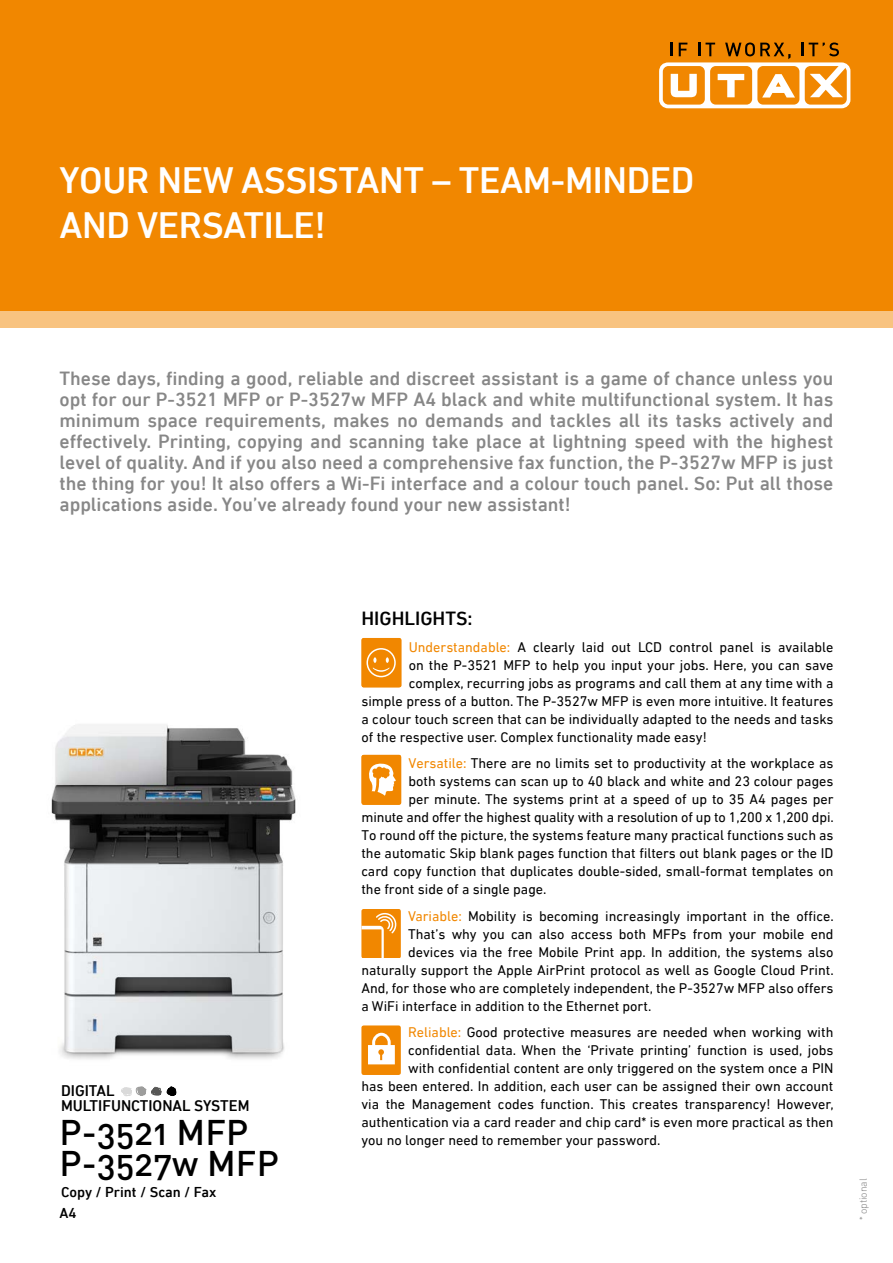
<style>
.page{position:relative;width:893px;height:1263px;background:#fff}
.page>*{position:absolute;margin:0;border:0;box-sizing:border-box;transform-origin:0 0}
.t1{font:500 37.5px "DIN Next LT Pro";letter-spacing:-.01em;color:#fff}
.t2{font:35.25px/31px "DIN Medium Alternate";letter-spacing:.005em;color:#000}
.t3{font:500 19.5px/21px "DIN Next LT Pro";color:#878787;text-align:justify}
.t4{font:500 19.5px "DIN Next LT Pro";color:#000}
.t5{font:500 15.75px/15px "DIN Next LT Pro";color:#000}
.t6{font:500 14.7px/21px "DIN Next LT Pro";color:#000}
.t7{font:14.25px "DIN Next LT Pro";color:#000}
.t8{font:300 10.5px "DIN Next LT Pro";color:#878787}
.s1{color:#f18700}
</style>
<div class="page">
<img style="left:51px;top:724px;width:245px;height:335px">
<div style="left:0;top:0;width:893px;height:310px;background:#f18700"></div>
<div style="left:0;top:310px;width:893px;height:17px;background:#f8c380"></div>
<div style="left:659px;top:62px;width:191px;height:46px;background:#fff;border-radius:9px"></div>
<div style="left:663px;top:66px;width:42px;height:39px;background:#f18700;border-radius:6px"></div>
<div style="left:710px;top:66px;width:42px;height:39px;background:#f18700;border-radius:6px"></div>
<div style="left:757px;top:66px;width:42px;height:39px;background:#f18700;border-radius:6px"></div>
<div style="left:805px;top:66px;width:42px;height:39px;background:#f18700;border-radius:6px"></div>
<svg style="left:671px;top:74px;width:26px;height:23px"></svg>
<svg style="left:718px;top:74px;width:26px;height:23px"></svg>
<svg style="left:810px;top:66px;width:36px;height:31px"></svg>
<svg style="left:762px;top:74px;width:33px;height:24px"></svg>
<svg style="left:671px;top:43px;width:2px;height:13px"></svg>
<svg style="left:679px;top:43px;width:8px;height:13px"></svg>
<svg style="left:699px;top:43px;width:16px;height:13px"></svg>
<svg style="left:725px;top:43px;width:65px;height:16px"></svg>
<svg style="left:802px;top:43px;width:37px;height:13px"></svg>
<svg style="left:361px;top:755px;width:40px;height:50px"></svg>
<svg style="left:121px;top:1086px;width:55px;height:10px"></svg>
<div style="left:361px;top:909px;width:40px;height:49px;background:#f18700;border-radius:2px"></div>
<svg style="left:361px;top:912px;width:36px;height:46px"></svg>
<div style="left:361px;top:638px;width:41px;height:49px;background:#f7ba6e;border-radius:2px"></div>
<svg style="left:361px;top:638px;width:40px;height:49px;background:#f29219"></svg>
<div style="left:361px;top:1025px;width:40px;height:50px;background:#f18700;border-radius:2px"></div>
<svg style="left:368px;top:1033px;width:27px;height:31px"></svg>
<h1 class="t1" style="left:60px;top:159px;width:124px">Your new</h1>
<h1 class="t1" style="left:241px;top:159px;width:22px">assistant</h1>
<h1 class="t1" style="left:432px;top:159px;width:51px">– team</h1>
<h1 class="t1" style="left:551px;top:159px;width:145px">-minded</h1>
<h1 class="t1" style="left:60px;top:204px;width:24px">and</h1>
<h1 class="t1" style="left:137px;top:204px;width:41px">versatile</h1>
<h1 class="t1" style="left:315px;top:204px;width:13px">!</h1>
<p class="t3" style="left:60px;top:367px;width:775px">These days, finding a good, reliable and discreet assistant is a game of chance unless you opt for our P-3521 MFP or P-3527w MFP A4 black and white multifunctional system. It has minimum space requirements, makes no demands and tackles all its tasks actively and effectively. Printing, copying and scanning take place at lightning speed with the highest level of quality. And if you also need a comprehensive fax function, the P-3527w MFP is just the thing for you! It also offers a Wi-Fi interface and a colour touch panel. So: Put all those applications aside. You’ve already found your new assistant!</p>
<p class="t5" style="left:61px;top:1083px;width:30px">digital<br>Multif</p>
<p class="t5" style="left:111px;top:1098px;width:62px">unctional</p>
<p class="t5" style="left:194px;top:1098px;width:10px">system</p>
<h2 class="t2" style="left:60px;top:1116px;width:221px">P-3521 MFP<br>P-3527w MFP</h2>
<p class="t6" style="left:60px;top:1182px;width:158px">Copy / Print / Scan / Fax<br>A4</p>
<h3 class="t4" style="left:361px;top:607px;width:113px">HIGHLIGHTS:</h3>
<p class="t7" style="left:409px;top:639px;width:426px"><span class="s1">Understandable:</span> A clearly laid out LCD control panel is available</p>
<p class="t7" style="left:409px;top:657px;width:426px">on the P-3521 MFP to help you input your jobs. Here, you can save</p>
<p class="t7" style="left:409px;top:675px;width:426px">complex, recurring jobs as programs and call them at any time with a</p>
<p class="t7" style="left:361px;top:693px;width:473px">simple press of a button. The P-3527w MFP is even more intuitive. It features</p>
<p class="t7" style="left:361px;top:711px;width:473px">a colour touch screen that can be individually adapted to the needs and tasks</p>
<p class="t7" style="left:361px;top:729px;width:347px">of the respective user. Complex functionality made easy!</p>
<p class="t7" style="left:408px;top:755px;width:426px"><span class="s1">Versatile:</span> There are no limits set to productivity at the workplace as</p>
<p class="t7" style="left:408px;top:773px;width:426px">both systems can scan up to 40 black and white and 23 colour pages</p>
<p class="t7" style="left:408px;top:791px;width:426px">per minute. The systems print at a speed of up to 35 A4 pages per</p>
<p class="t7" style="left:361px;top:809px;width:474px">minute and offer the highest quality with a resolution of up to 1,200 x 1,200 dpi.</p>
<p class="t7" style="left:361px;top:827px;width:473px">To round off the picture, the systems feature many practical functions such as</p>
<p class="t7" style="left:361px;top:845px;width:473px">the automatic Skip blank pages function that filters out blank pages or the ID</p>
<p class="t7" style="left:361px;top:863px;width:473px">card copy function that duplicates double-sided, small-format templates on</p>
<p class="t7" style="left:361px;top:881px;width:187px">the front side of a single page.</p>
<p class="t7" style="left:408px;top:908px;width:427px"><span class="s1">Variable:</span> Mobility is becoming increasingly important in the office.</p>
<p class="t7" style="left:408px;top:926px;width:427px">That’s why you can also access both MFPs from your mobile end</p>
<p class="t7" style="left:408px;top:944px;width:427px">devices via the free Mobile Print app. In addition, the systems also</p>
<p class="t7" style="left:361px;top:962px;width:474px">naturally support the Apple AirPrint protocol as well as Google Cloud Print.</p>
<p class="t7" style="left:361px;top:980px;width:473px">And, for those who are completely independent, the P-3527w MFP also offers</p>
<p class="t7" style="left:361px;top:998px;width:291px">a WiFi interface in addition to the Ethernet port.</p>
<p class="t7" style="left:408px;top:1024px;width:427px"><span class="s1">Reliable:</span> Good protective measures are needed when working with</p>
<p class="t7" style="left:408px;top:1042px;width:427px">confidential data. When the ‘Private printing’ function is used, jobs</p>
<p class="t7" style="left:408px;top:1060px;width:427px">with confidential content are only triggered on the system once a PIN</p>
<p class="t7" style="left:361px;top:1078px;width:473px">has been entered. In addition, each user can be assigned their own account</p>
<p class="t7" style="left:361px;top:1096px;width:474px">via the Management codes function. This creates transparency! However,</p>
<p class="t7" style="left:361px;top:1114px;width:474px">authentication via a card reader and chip card* is even more practical as then</p>
<p class="t7" style="left:361px;top:1132px;width:301px">you no longer need to remember your password.</p>
<p class="t8" style="left:857px;top:1220px;width:44px;rotate:-90deg">* optional</p>
</div>
